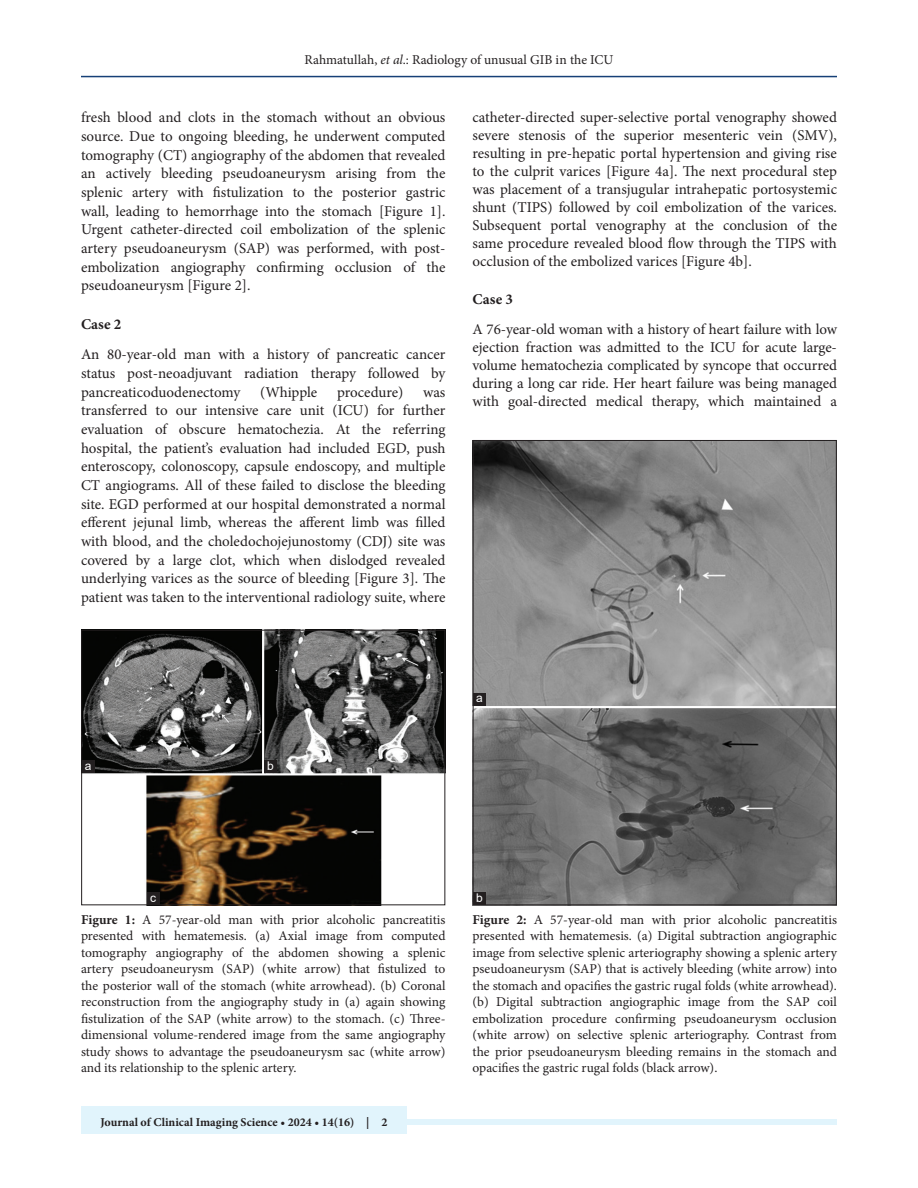
<style>
.page{position:relative;width:918px;height:1188px;background:#fff}
.page>*{position:absolute;margin:0;border:0;box-sizing:border-box;transform-origin:0 0}
.TX{font:15px/18.8px "Minion Pro";color:#231f20;text-align:justify}
.t1{font:700 15px "Minion Pro";letter-spacing:.01em;color:#231f20}
.FGC{font:13.5px/16.5px "Minion Pro";color:#231f20;text-align:justify}
.JF{font:700 12px "Minion Pro";color:#231f20}
.LABEL{font:12px "Arial";color:#fff}
.s1{font-style:italic}
.s2{font-weight:700}
</style>
<div class="page">
<hr style="left:81px;top:76px;width:756px;height:1px;background:#164077">
<div style="left:81px;top:1119px;width:756px;height:6px;background:#e1f4fc"></div>
<div style="left:81px;top:1106px;width:325px;height:28px;background:#e1f4fc"></div>
<img style="left:83px;top:632px;width:360px;height:271px">
<div style="left:81px;top:630px;width:364px;height:275px;border:1px solid #231f20"></div>
<div style="left:82px;top:760px;width:13px;height:13px;background:#231f20"></div>
<div style="left:264px;top:760px;width:13px;height:13px;background:#231f20"></div>
<div style="left:147px;top:892px;width:13px;height:13px;background:#231f20"></div>
<img style="left:475px;top:442px;width:360px;height:461px">
<div style="left:473px;top:693px;width:13px;height:13px;background:#231f20"></div>
<div style="left:473px;top:892px;width:13px;height:13px;background:#231f20"></div>
<p class="FGC" style="left:304px;top:51px;width:311px">Rahmatullah, <span class="s1">et al</span>.: Radiology of unusual GIB in the ICU</p>
<p class="TX" style="left:81px;top:108px;width:366px">fresh blood and clots in the stomach without an obvious source. Due to ongoing bleeding, he underwent computed tomography (CT) angiography of the abdomen that revealed an actively bleeding pseudoaneurysm arising from the splenic artery with fistulization to the posterior gastric wall, leading to hemorrhage into the stomach [Figure 1].<br>Urgent catheter-directed coil embolization of the splenic artery pseudoaneurysm (SAP) was performed, with post&shy;embolization angiography confirming occlusion of the pseudoaneurysm [Figure 2].</p>
<h2 class="t1" style="left:81px;top:313px;width:42px">Case 2</h2>
<p class="TX" style="left:81px;top:345px;width:366px">An 80-year-old man with a history of pancreatic cancer status post-neoadjuvant radiation therapy followed by pancreaticoduodenectomy</p>
<p class="TX" style="left:260px;top:383px;width:59px">(Whipple</p>
<p class="TX" style="left:337px;top:383px;width:68px">procedure)</p>
<p class="TX" style="left:81px;top:383px;width:366px;text-indent:342px">was transferred to our intensive care unit (ICU) for further evaluation of obscure hematochezia. At the referring hospital, the patient’s evaluation had included EGD, push enteroscopy, colonoscopy, capsule endoscopy, and multiple CT angiograms. All of these failed to disclose the bleeding site. EGD performed at our hospital demonstrated a normal efferent jejunal limb, whereas the afferent limb was filled with blood, and the choledochojejunostomy (CDJ) site was covered by a large clot, which when dislodged revealed underlying varices as the source of bleeding [Figure 3]. The patient was taken to the interventional radiology suite, where</p>
<p class="TX" style="left:472px;top:109px;width:366px;line-height:18px">catheter-directed super-selective portal venography showed severe stenosis of the superior mesenteric vein (SMV), resulting in pre-hepatic portal hypertension and giving rise to the culprit varices [Figure 4a]. The next procedural step was placement of a transjugular intrahepatic portosystemic shunt (TIPS) followed by coil embolization of the varices.<br>Subsequent portal venography at the conclusion of the same procedure revealed blood flow through the TIPS with occlusion of the embolized varices [Figure 4b].</p>
<h2 class="t1" style="left:472px;top:288px;width:42px">Case 3</h2>
<p class="TX" style="left:472px;top:320px;width:366px;line-height:18px">A 76-year-old woman with a history of heart failure with low ejection fraction was admitted to the ICU for acute large&shy;volume hematochezia complicated by syncope that occurred during a long car ride. Her heart failure was being managed with goal-directed medical therapy, which maintained a</p>
<p class="LABEL" style="left:85px;top:758px;width:8px">a</p>
<p class="LABEL" style="left:267px;top:757px;width:8px">b</p>
<p class="LABEL" style="left:476px;top:690px;width:8px">a</p>
<p class="LABEL" style="left:150px;top:889px;width:7px">c</p>
<p class="FGC" style="left:81px;top:911px;width:366px"><span class="s2">Figure 1:</span> A 57-year-old man with prior alcoholic pancreatitis presented with hematemesis. (a) Axial image from computed tomography angiography of the abdomen showing a splenic artery pseudoaneurysm (SAP) (white arrow) that fistulized to the posterior wall of the stomach (white arrowhead). (b) Coronal reconstruction from the angiography study in (a) again showing fistulization of the SAP (white arrow) to the stomach. (c) Three&shy;dimensional volume-rendered image from the same angiography study shows to advantage the pseudoaneurysm sac (white arrow) and its relationship to the splenic artery.</p>
<p class="JF" style="left:100px;top:1113px;width:288px">Journal of Clinical Imaging Science • 2024 • 14(16) | 2</p>
<p class="LABEL" style="left:476px;top:889px;width:8px">b</p>
<p class="FGC" style="left:472px;top:911px;width:366px"><span class="s2">Figure 2:</span> A 57-year-old man with prior alcoholic pancreatitis presented with hematemesis. (a) Digital subtraction angiographic image from selective splenic arteriography showing a splenic artery pseudoaneurysm (SAP) that is actively bleeding (white arrow) into the stomach and opacifies the gastric rugal folds (white arrowhead). (b) Digital subtraction angiographic image from the SAP coil embolization procedure confirming pseudoaneurysm occlusion (white arrow) on selective splenic arteriography. Contrast from the prior pseudoaneurysm bleeding remains in the stomach and opacifies the gastric rugal folds (black arrow).</p>
</div>
